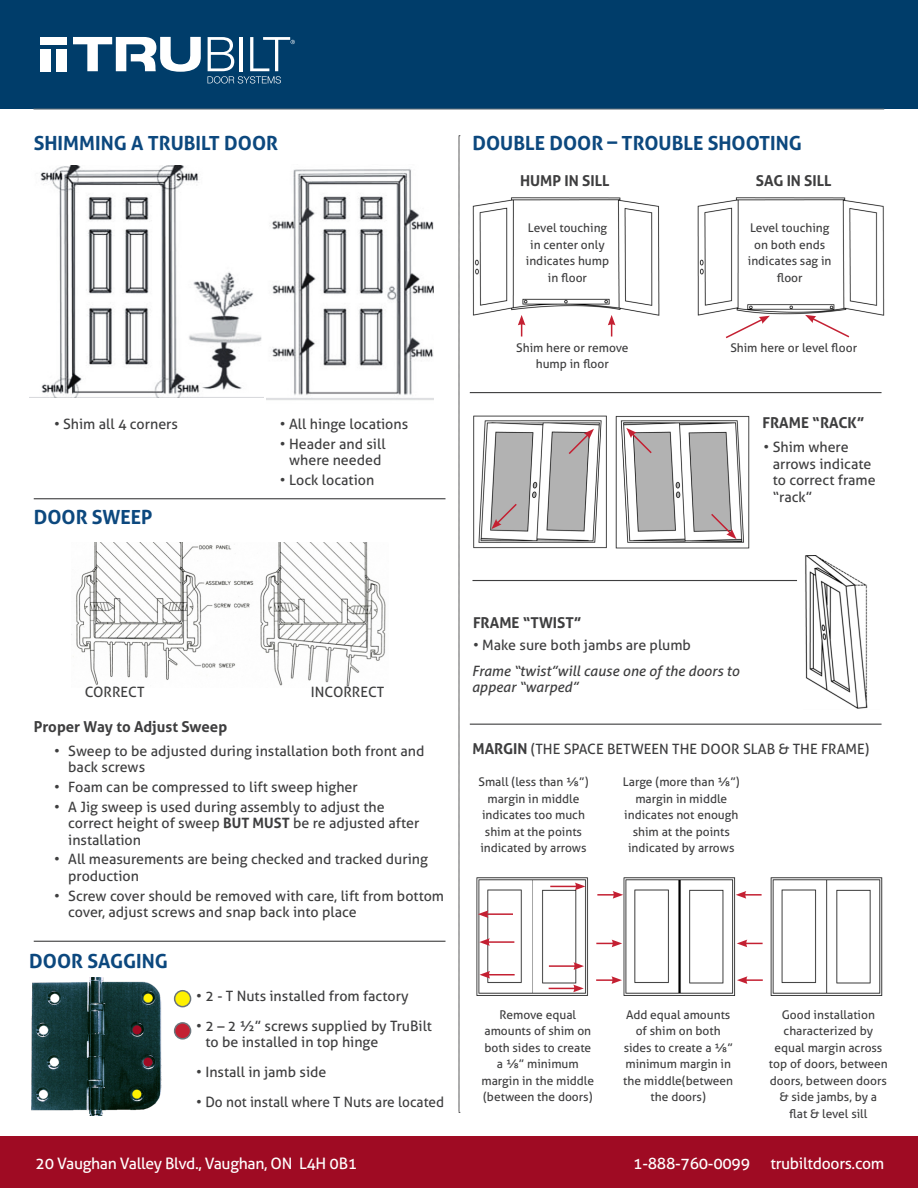
<style>
.page{position:relative;width:918px;height:1188px;background:#fff}
.page>*{position:absolute;margin:0;border:0;box-sizing:border-box;transform-origin:0 0}
.t1{font:700 19.5px "Aller";color:#0c487e}
.t2{font:15.75px "Aller";letter-spacing:-.02em;color:#fff}
.Large_number{font:700 15px "Aller";color:#3e3e3f}
.Body{font:14.25px/16.5px "Aller";color:#3e3e3f}
.Body-2{font:italic 14.25px/16.5px "Aller";color:#3e3e3f}
.Large_number-2{font:14.25px "Aller";color:#3e3e3f}
.Body-3{font:12px/16.5px "Aller";color:#3e3e3f;text-align:center}
.s1{font-weight:700}
.s2{font-weight:700;font-size:15px}
</style>
<div class="page">
<div style="left:0;top:1136px;width:918px;height:52px;background:#9f0b23"></div>
<div style="left:0;top:0;width:918px;height:109px;background:#003d6a"></div>
<hr style="left:33px;top:109px;width:851px;height:1px;background:#6a747b">
<svg style="left:208px;top:37px;width:87px;height:47px"></svg>
<svg style="left:73px;top:37px;width:128px;height:35px"></svg>
<div style="left:40px;top:37px;width:27px;height:7px;background:#fff"></div>
<div style="left:40px;top:49px;width:11px;height:22px;background:#fff"></div>
<div style="left:56px;top:49px;width:11px;height:22px;background:#fff"></div>
<svg style="left:459px;top:135px;width:1px;height:978px"></svg>
<img style="left:267px;top:169px;width:167px;height:231px">
<img style="left:29px;top:166px;width:235px;height:232px">
<img style="left:76px;top:542px;width:310px;height:145px">
<div style="left:175px;top:991px;width:16px;height:16px;background:#fff101;border-radius:50%"></div>
<div style="left:174px;top:990px;width:17px;height:17px;border:2px solid #6a747b;border-radius:50%"></div>
<img style="left:31px;top:978px;width:131px;height:137px">
<div style="left:175px;top:1023px;width:16px;height:16px;background:#c42032;border-radius:50%"></div>
<div style="left:174px;top:1022px;width:17px;height:18px;border:2px solid #6a747b;border-radius:50%"></div>
<img style="left:805px;top:556px;width:63px;height:153px">
<hr style="left:34px;top:498px;width:412px;height:1px;background:#3e3e3f">
<img style="left:472px;top:197px;width:413px;height:129px">
<svg style="left:518px;top:315px;width:7px;height:22px"></svg>
<svg style="left:608px;top:315px;width:7px;height:22px"></svg>
<svg style="left:724px;top:316px;width:46px;height:23px"></svg>
<svg style="left:805px;top:315px;width:46px;height:23px"></svg>
<img style="left:473px;top:415px;width:277px;height:134px">
<svg style="left:567px;top:429px;width:27px;height:27px"></svg>
<svg style="left:491px;top:502px;width:27px;height:27px"></svg>
<svg style="left:626px;top:428px;width:27px;height:27px"></svg>
<svg style="left:710px;top:512px;width:26px;height:27px"></svg>
<img style="left:476px;top:877px;width:407px;height:119px">
<hr style="left:34px;top:941px;width:412px;height:1px;background:#3e3e3f">
<hr style="left:470px;top:392px;width:412px;height:1px;background:#3e3e3f">
<hr style="left:472px;top:580px;width:325px;height:1px;background:#3e3e3f">
<hr style="left:470px;top:724px;width:412px;height:1px;background:#3e3e3f">
<hr style="left:486px;top:913px;width:27px;height:2px;background:#c42032">
<svg style="left:478px;top:910px;width:10px;height:8px"></svg>
<hr style="left:487px;top:941px;width:27px;height:2px;background:#c42032">
<svg style="left:479px;top:938px;width:11px;height:8px"></svg>
<svg style="left:480px;top:971px;width:35px;height:8px"></svg>
<svg style="left:550px;top:883px;width:35px;height:7px"></svg>
<hr style="left:549px;top:965px;width:27px;height:2px;background:#c42032">
<svg style="left:574px;top:962px;width:10px;height:8px"></svg>
<svg style="left:549px;top:985px;width:35px;height:7px"></svg>
<svg style="left:597px;top:891px;width:26px;height:8px"></svg>
<svg style="left:596px;top:940px;width:26px;height:7px"></svg>
<svg style="left:596px;top:976px;width:26px;height:8px"></svg>
<svg style="left:736px;top:891px;width:26px;height:8px"></svg>
<svg style="left:737px;top:940px;width:26px;height:7px"></svg>
<svg style="left:737px;top:976px;width:26px;height:8px"></svg>
<p class="t1" style="left:34px;top:131px;width:246px">SHIMMING A TRUBILT DOOR</p>
<p class="Body" style="left:54px;top:416px;width:125px">• Shim all 4 corners</p>
<p class="Body" style="left:280px;top:416px;width:130px">• All hinge locations</p>
<p class="Body" style="left:280px;top:435px;width:107px;text-align:center">• Header and sill where needed</p>
<p class="Body" style="left:280px;top:472px;width:96px">• Lock location</p>
<p class="t1" style="left:34px;top:505px;width:120px">DOOR SWEEP</p>
<p class="t1" style="left:472px;top:131px;width:331px">DOUBLE DOOR – TROUBLE SHOOTING</p>
<p class="Large_number" style="left:520px;top:171px;width:91px">HUMP IN SILL</p>
<p class="Body-3" style="left:526px;top:220px;width:85px">Level touching in center only indicates hump in floor</p>
<p class="Large_number" style="left:756px;top:171px;width:77px">SAG IN SILL</p>
<p class="Body-3" style="left:748px;top:220px;width:85px">Level touching on both ends indicates sag in floor</p>
<p class="Body-3" style="left:516px;top:339px;width:114px">Shim here or remove hump in floor</p>
<p class="Body-3" style="left:730px;top:339px;width:128px">Shim here or level floor</p>
<p class="Large_number" style="left:762px;top:413px;width:104px">FRAME “RACK”</p>
<p class="Body" style="left:773px;top:439px;width:105px;text-indent:-9px">• Shim where arrows indicate to correct frame “rack”</p>
<p class="Body" style="left:85px;top:684px;width:61px">CORRECT</p>
<p class="Body" style="left:311px;top:684px;width:75px">INCORRECT</p>
<p class="Large_number" style="left:34px;top:718px;width:195px">Proper Way to Adjust Sweep</p>
<p class="Body" style="left:68px;top:742px;width:358px;text-indent:-14px">• Sweep to be adjusted during installation both front and back screws</p>
<p class="Body" style="left:54px;top:779px;width:305px">• Foam can be compressed to lift sweep higher</p>
<p class="Body" style="left:68px;top:798px;width:353px;text-indent:-14px">• A Jig sweep is used during assembly to adjust the correct height of sweep <span class="s1">BUT MUST</span> be re adjusted after installation</p>
<p class="Body" style="left:68px;top:851px;width:361px;text-indent:-14px">• All measurements are being checked and tracked during production</p>
<p class="Body" style="left:68px;top:887px;width:377px;text-indent:-14px">• Screw cover should be removed with care, lift from bottom cover, adjust screws and snap back into place</p>
<p class="t1" style="left:29px;top:949px;width:140px">DOOR SAGGING</p>
<p class="Body" style="left:196px;top:988px;width:214px">• 2 - T Nuts installed from factory</p>
<p class="Body" style="left:205px;top:1018px;width:228px;text-indent:-9px">• 2 – 2 ½” screws supplied by TruBilt to be installed in top hinge</p>
<p class="Body" style="left:196px;top:1064px;width:132px">• Install in jamb side</p>
<p class="Body" style="left:196px;top:1094px;width:249px">• Do not install where T Nuts are located</p>
<p class="Large_number" style="left:473px;top:614px;width:110px">FRAME “TWIST”</p>
<p class="Body" style="left:473px;top:637px;width:220px">• Make sure both jambs are plumb</p>
<p class="Body-2" style="left:472px;top:662px;width:269px">Frame “twist”will cause one of the doors to appear “warped”</p>
<p class="Large_number-2" style="left:472px;top:740px;width:398px"><span class="s2">MARGIN</span> (THE SPACE BETWEEN THE DOOR SLAB &amp; THE FRAME)</p>
<p class="Body-3" style="left:479px;top:774px;width:111px">Small (less than ⅛”) margin in middle indicates too much shim at the points indicated by arrows</p>
<p class="Body-3" style="left:623px;top:774px;width:118px">Large (more than ⅛”) margin in middle indicates not enough shim at the points indicated by arrows</p>
<p class="Body-3" style="left:481px;top:1006px;width:114px">Remove equal amounts of shim on both sides to create a ⅛” minimum margin in the middle (between the doors)</p>
<p class="Body-3" style="left:623px;top:1006px;width:112px">Add equal amounts of shim on both sides to create a ⅛” minimum margin in the middle(between the doors)</p>
<p class="Body-3" style="left:769px;top:1006px;width:120px">Good installation characterized by equal margin across top of doors, between doors, between doors &amp; side jambs, by a<br>flat &amp; level sill</p>
<p class="t2" style="left:36px;top:1153px;width:323px">20 Vaughan Valley Blvd., Vaughan, ON L4H 0B1</p>
<p class="t2" style="left:633px;top:1153px;width:118px">1-888-760-0099</p>
<p class="t2" style="left:770px;top:1153px;width:115px">trubiltdoors.com</p>
</div>
